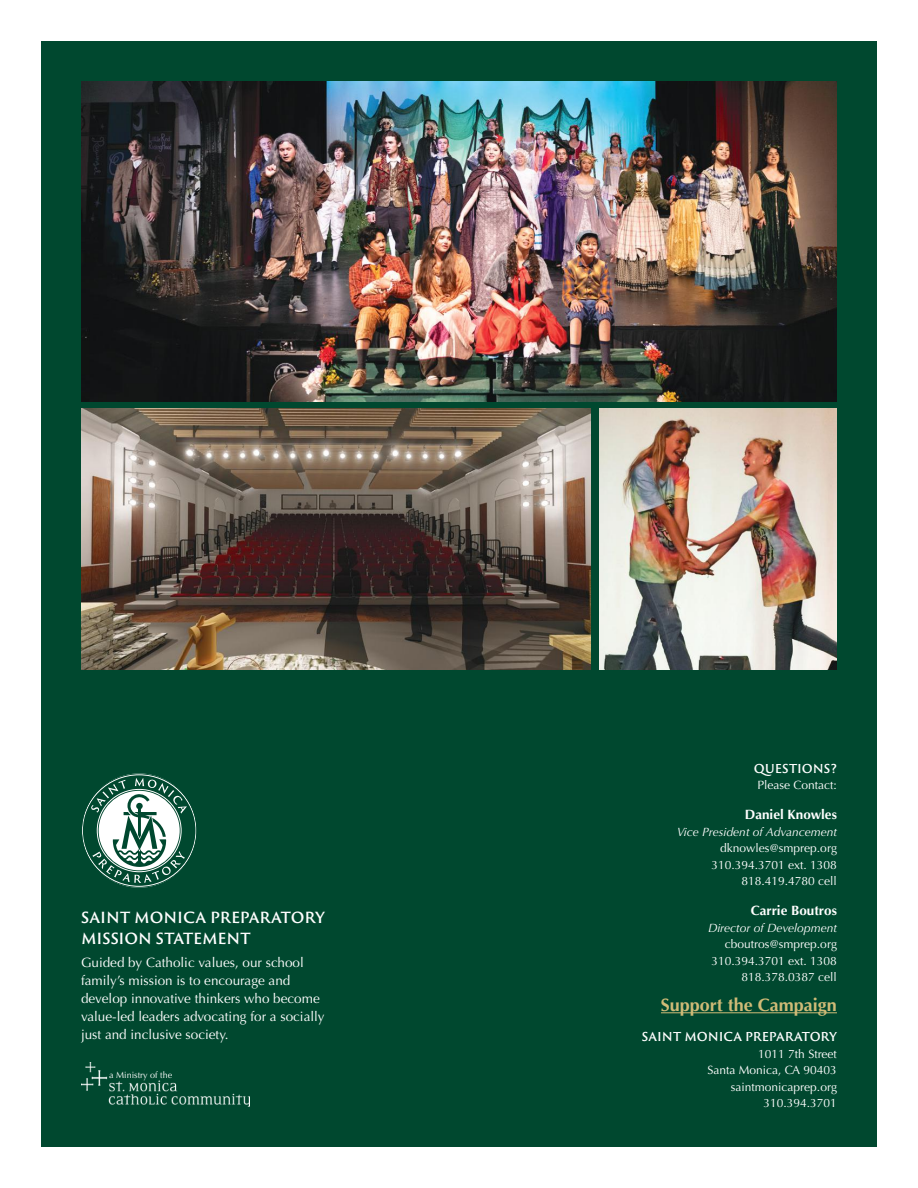
<style>
.page{position:relative;width:918px;height:1188px;background:#fff}
.page>*{position:absolute;margin:0;border:0;box-sizing:border-box;transform-origin:0 0}
.t1{font:700 18px "Optima";color:#d0bb77}
.t2{font:600 15px/21px "Trajan Sans Pro";letter-spacing:-.005em;color:#fff}
.t3{font:13.5px/18px "Optima";color:#fff}
.t4{font:700 13.5px "Optima";color:#fff}
.t5{font:12px/16.5px "Optima";color:#fff;text-align:right}
.t6{font:italic 12px "Optima";color:#fff}
.t7{font:600 12px "Trajan Sans Pro";letter-spacing:-.005em;color:#fff}
.t8{font:9px "Optima";color:#fff}
</style>
<div class="page">
<div style="left:41px;top:41px;width:836px;height:1106px;background:#00482f"></div>
<img style="left:81px;top:1062px;width:169px;height:45px">
<svg style="left:82px;top:773px;width:115px;height:115px"></svg>
<img style="left:81px;top:81px;width:756px;height:321px">
<img style="left:81px;top:408px;width:510px;height:262px">
<img style="left:599px;top:408px;width:238px;height:262px">
<hr style="left:661px;top:1012px;width:176px;height:1px;background:#d0bb77">
<p class="t2" style="left:81px;top:907px;width:246px">SAINT MONICA PREPARATORY<br>MISSION STATEMENT</p>
<p class="t3" style="left:81px;top:954px;width:245px">Guided by Catholic values, our school family’s mission is to encourage and develop innovative thinkers who become value-led leaders advocating for a socially just and inclusive society.</p>
<p class="t8" style="left:109px;top:1070px;width:65px">a Ministry of the</p>
<p class="t7" style="left:754px;top:759px;width:85px">QUESTIONS?</p>
<p class="t5" style="left:758px;top:777px;width:81px">Please Contact:</p>
<p class="t4" style="left:745px;top:807px;width:94px">Daniel Knowles</p>
<p class="t6" style="left:677px;top:824px;width:161px">Vice President of Advancement</p>
<p class="t5" style="left:712px;top:840px;width:127px">dknowles@smprep.org<br>310.394.3701 ext. 1308<br>818.419.4780 cell</p>
<p class="t4" style="left:751px;top:903px;width:88px">Carrie Boutros</p>
<p class="t6" style="left:708px;top:920px;width:130px">Director of Development</p>
<p class="t5" style="left:712px;top:936px;width:127px">cboutros@smprep.org<br>310.394.3701 ext. 1308<br>818.378.0387 cell</p>
<h1 class="t1" style="left:661px;top:994px;width:178px">Support the Campaign</h1>
<p class="t7" style="left:642px;top:1028px;width:197px">SAINT MONICA PREPARATORY</p>
<p class="t5" style="left:707px;top:1045px;width:131px">1011 7th Street<br>Santa Monica, CA 90403 saintmonicaprep.org<br>310.394.3701</p>
</div>
